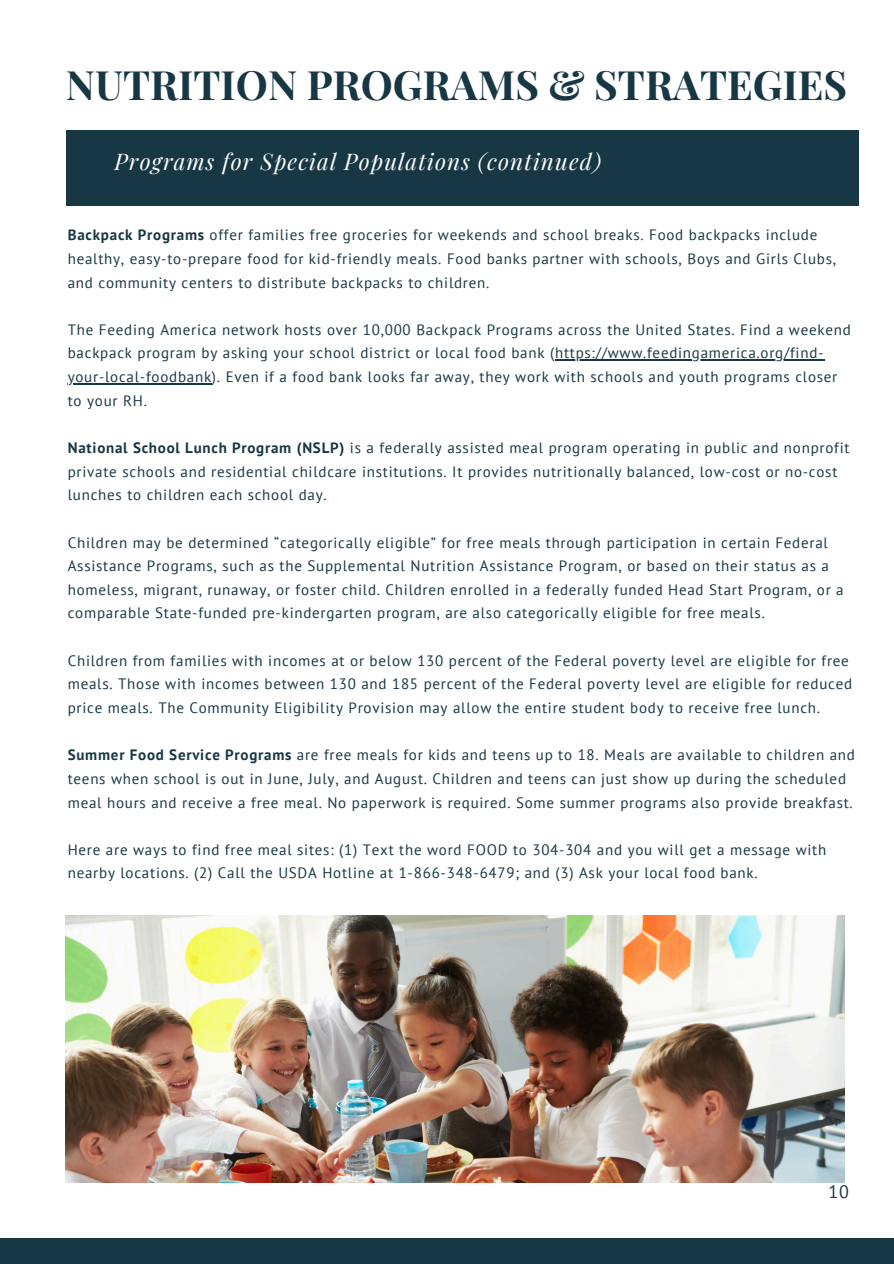
<style>
.page{position:relative;width:894px;height:1264px;background:#fff}
.page>*{position:absolute;margin:0;border:0;box-sizing:border-box;transform-origin:0 0}
.t1{font:700 40.5px "Playfair Display";color:#173744}
.t2{font:italic 22.5px "Playfair Display";letter-spacing:.05em;color:#fff}
.t3{font:18px "PT Sans";color:#173744}
.t4{font:15px/23.7px "PT Sans";letter-spacing:.05em;color:#173744}
.s1{font-weight:700}
</style>
<div class="page">
<div style="left:0;top:1238px;width:893px;height:25px;background:#173744"></div>
<div style="left:66px;top:130px;width:792px;height:75px;background:#173744"></div>
<img style="left:66px;top:915px;width:777px;height:267px">
<hr style="left:555px;top:359px;width:269px;height:2px;background:#173744">
<hr style="left:68px;top:383px;width:144px;height:1px;background:#173744">
<p class="t1" style="left:66px;top:56px;width:782px">NUTRITION PROGRAMS &amp; STRATEGIES</p>
<h1 class="t2" style="left:114px;top:146px;width:488px">Programs for Special Populations (continued)</h1>
<p class="t4" style="left:68px;top:223px;width:769px"><span class="s1">Backpack Programs</span> offer families free groceries for weekends and school breaks. Food backpacks include healthy, easy-to-prepare food for kid-friendly meals. Food banks partner with schools, Boys and Girls Clubs, and community centers to distribute backpacks to children.</p>
<p class="t4" style="left:68px;top:317px;width:784px">The Feeding America network hosts over 10,000 Backpack Programs across the United States. Find a weekend backpack program by asking your school district or local food bank (https://www.feedingamerica.org/find-</p>
<p class="t4" style="left:68px;top:364px;width:770px">your-local-foodbank). Even if a food bank looks far away, they work with schools and youth programs closer to your RH.</p>
<p class="t4" style="left:68px;top:435px;width:783px"><span class="s1">National School Lunch Program (NSLP)</span> is a federally assisted meal program operating in public and nonprofit private schools and residential childcare institutions. It provides nutritionally balanced, low-cost or no-cost</p>
<p class="t4" style="left:68px;top:483px;width:260px">lunches to children each school day.</p>
<p class="t4" style="left:68px;top:530px;width:777px">Children may be determined “categorically eligible” for free meals through participation in certain Federal<br>Assistance Programs, such as the Supplemental Nutrition Assistance Program, or based on their status as a homeless, migrant, runaway, or foster child. Children enrolled in a federally funded Head Start Program, or a</p>
<p class="t4" style="left:68px;top:601px;width:698px">comparable State-funded pre-kindergarten program, are also categorically eligible for free meals.</p>
<p class="t4" style="left:68px;top:648px;width:785px">Children from families with incomes at or below 130 percent of the Federal poverty level are eligible for free meals. Those with incomes between 130 and 185 percent of the Federal poverty level are eligible for reduced price meals. The Community Eligibility Provision may allow the entire student body to receive free lunch.</p>
<p class="t4" style="left:68px;top:742px;width:788px"><span class="s1">Summer Food Service Programs</span> are free meals for kids and teens up to 18. Meals are available to children and teens when school is out in June, July, and August. Children and teens can just show up during the scheduled meal hours and receive a free meal. No paperwork is required. Some summer programs also provide breakfast.</p>
<p class="t4" style="left:68px;top:837px;width:759px">Here are ways to find free meal sites: (1) Text the word FOOD to 304-304 and you will get a message with nearby locations. (2) Call the USDA Hotline at 1-866-348-6479; and (3) Ask your local food bank.</p>
<p class="t3" style="left:828px;top:1179px;width:22px">10</p>
</div>
